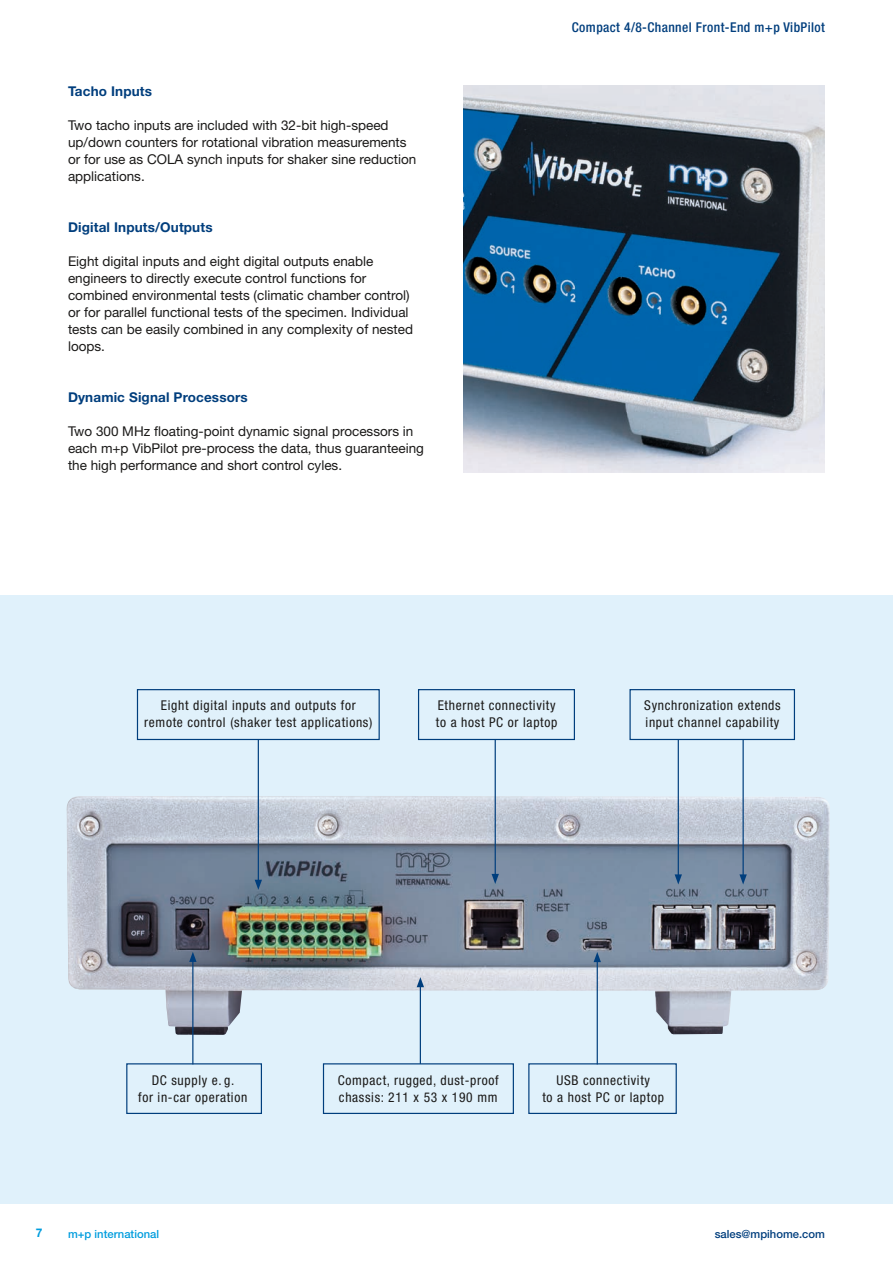
<style>
.page{position:relative;width:893px;height:1263px;background:#fff}
.page>*{position:absolute;margin:0;border:0;box-sizing:border-box;transform-origin:0 0}
.t1{font:13.5px/17px "Helvetica Neue LT";color:#1a1918}
.t2{font:condensed 13.5px/16.5px "Helvetica Neue";letter-spacing:.05em;color:#1a1918}
.t3{font:700 13.5px "Helvetica Neue LT";letter-spacing:.01em;color:#003e7d}
.t4{font:500 condensed 13.5px "Helvetica Neue";letter-spacing:.03em;color:#003e7d}
.t5{font:700 12px "Helvetica Neue LT";color:#009dde}
.t6{font:500 11.25px "Helvetica Neue LT";color:#003e7d}
.t7{font:500 11.25px "Helvetica Neue LT";color:#009dde}
</style>
<div class="page">
<div style="left:0;top:595px;width:893px;height:608px;background:#e0f1fb"></div>
<img style="left:463px;top:85px;width:362px;height:387px">
<div style="left:323px;top:1063px;width:191px;height:51px;border:1px solid #003e7d"></div>
<div style="left:126px;top:1063px;width:136px;height:51px;border:1px solid #003e7d"></div>
<div style="left:528px;top:1063px;width:149px;height:51px;border:1px solid #003e7d"></div>
<img style="left:66px;top:796px;width:764px;height:239px">
<hr style="left:597px;top:960px;width:1px;height:104px;background:#003e7d">
<svg style="left:594px;top:952px;width:7px;height:10px"></svg>
<hr style="left:258px;top:739px;width:1px;height:143px;background:#003e7d">
<svg style="left:255px;top:880px;width:7px;height:10px"></svg>
<hr style="left:495px;top:739px;width:1px;height:137px;background:#003e7d">
<svg style="left:492px;top:874px;width:7px;height:10px"></svg>
<hr style="left:742px;top:740px;width:2px;height:137px;background:#003e7d">
<svg style="left:739px;top:874px;width:8px;height:10px"></svg>
<div style="left:629px;top:689px;width:166px;height:51px;border:1px solid #003e7d"></div>
<div style="left:137px;top:689px;width:243px;height:51px;border:1px solid #003e7d"></div>
<div style="left:418px;top:689px;width:157px;height:51px;border:1px solid #003e7d"></div>
<hr style="left:192px;top:959px;width:1px;height:105px;background:#003e7d">
<svg style="left:189px;top:952px;width:8px;height:10px"></svg>
<hr style="left:420px;top:985px;width:1px;height:79px;background:#003e7d">
<svg style="left:417px;top:977px;width:7px;height:10px"></svg>
<hr style="left:678px;top:740px;width:1px;height:137px;background:#003e7d">
<svg style="left:675px;top:874px;width:7px;height:10px"></svg>
<p class="t3" style="left:68px;top:82px;width:85px">Tacho Inputs</p>
<p class="t1" style="left:68px;top:116px;width:350px">Two tacho inputs are included with 32-bit high-speed up/down counters for rotational vibration measurements or for use as COLA synch inputs for shaker sine reduction applications.</p>
<p class="t3" style="left:68px;top:219px;width:146px">Digital Inputs/Outputs</p>
<p class="t1" style="left:68px;top:252px;width:347px">Eight digital inputs and eight digital outputs enable engineers to directly execute control functions for combined environmental tests (climatic chamber control) or for parallel functional tests of the specimen. Individual tests can be easily combined in any complexity of nested loops.</p>
<p class="t3" style="left:68px;top:389px;width:181px">Dynamic Signal Processors</p>
<p class="t1" style="left:68px;top:422px;width:357px">Two 300 MHz floating-point dynamic signal processors in each m+p VibPilot pre-process the data, thus guaranteeing the high performance and short control cyles.</p>
<p class="t4" style="left:572px;top:19px;width:255px">Compact 4/8-Channel Front-End m+p VibPilot</p>
<p class="t2" style="left:144px;top:697px;width:230px;text-align:center">Eight digital inputs and outputs for remote control (shaker test applications)</p>
<p class="t2" style="left:436px;top:697px;width:123px">Ethernet connectivity to a host PC or laptop</p>
<p class="t2" style="left:644px;top:697px;width:138px">Synchronization extends input channel capability</p>
<p class="t2" style="left:138px;top:1072px;width:111px;text-align:center">DC supply e. g.<br>for in-car operation</p>
<p class="t2" style="left:542px;top:1072px;width:123px;text-align:center">USB connectivity<br>to a host PC or laptop</p>
<p class="t2" style="left:338px;top:1072px;width:162px">Compact, rugged, dust-proof chassis: 211 x 53 x 190 mm</p>
<p class="t5" style="left:36px;top:1225px;width:8px">7</p>
<p class="t7" style="left:68px;top:1227px;width:93px">m+p international</p>
<p class="t6" style="left:715px;top:1227px;width:112px">sales@mpihome.com</p>
</div>
